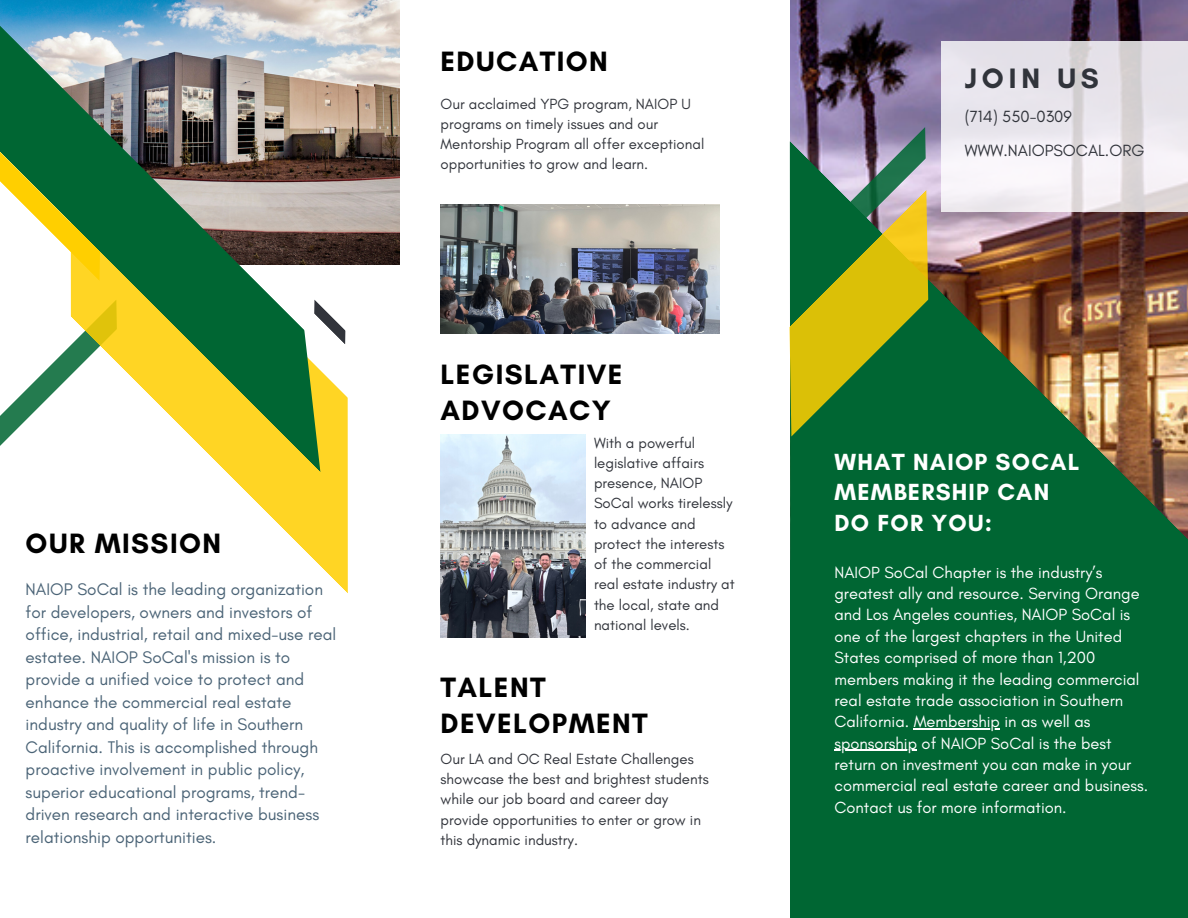
<style>
.page{position:relative;width:1188px;height:918px;background:#fff}
.page>*{position:absolute;margin:0;border:0;box-sizing:border-box;transform-origin:0 0}
.t1{font:700 28.65px "Glacial Indifference";letter-spacing:.175em;color:#31343b}
.t2{font:700 28.5px/36px "Glacial Indifference";letter-spacing:.05em;color:#000}
.t3{font:700 23.85px/30.6px "Glacial Indifference";letter-spacing:.05em;color:#fff}
.t4{font:17.1px/22.5px "Glacial Indifference";color:#4a6376}
.t5{font:16.5px/21.3px "Glacial Indifference";color:#fff}
.t6{font:16.5px "Glacial Indifference";color:#31343b}
.t7{font:15px/20.2px "Glacial Indifference";color:#31343b}
</style>
<div class="page">
<img style="left:320px;top:0;width:80px;height:62px">
<img style="left:791px;top:0;width:397px;height:141px">
<svg style="left:320px;top:62px;width:80px;height:203px;background:#958277"></svg>
<img style="left:790px;top:141px;width:398px;height:777px">
<svg style="left:789px;top:127px;width:139px;height:310px;background:#6f903d"></svg>
<svg style="left:226px;top:120px;width:122px;height:473px"></svg>
<img style="left:0;top:0;width:320px;height:472px">
<svg style="left:0;top:139px;width:100px;height:142px"></svg>
<svg style="left:314px;top:299px;width:31px;height:46px"></svg>
<svg style="left:941px;top:41px;width:247px;height:171px;fill:#e8e5ec"></svg>
<img style="left:441px;top:434px;width:145px;height:204px">
<img style="left:441px;top:204px;width:279px;height:129px">
<div style="left:791px;top:560px;width:397px;height:358px;background:#063"></div>
<hr style="left:914px;top:728px;width:86px;height:2px;background:#fff">
<hr style="left:834px;top:750px;width:83px;height:1px;background:#fff">
<p class="t2" style="left:26px;top:525px;width:197px">OUR MISSION</p>
<p class="t4" style="left:26px;top:578px;width:312px">NAIOP SoCal is the leading organization for developers, owners and investors of office, industrial, retail and mixed-use real estatee. NAIOP SoCal's mission is to provide a unified voice to protect and enhance the commercial real estate industry and quality of life in Southern California. This is accomplished through proactive involvement in public policy, superior educational programs, trend&shy;driven research and interactive business relationship opportunities.</p>
<p class="t2" style="left:441px;top:43px;width:169px">EDUCATION</p>
<p class="t7" style="left:441px;top:93px;width:265px">Our acclaimed YPG program, NAIOP U programs on timely issues and our Mentorship Program all offer exceptional opportunities to grow and learn.</p>
<p class="t2" style="left:441px;top:356px;width:183px">LEGISLATIVE<br>ADVOCACY</p>
<p class="t7" style="left:594px;top:432px;width:142px">With a powerful legislative affairs presence, NAIOP<br>SoCal works tirelessly to advance and protect the interests of the commercial real estate industry at the local, state and national levels.</p>
<p class="t2" style="left:441px;top:669px;width:209px">TALENT<br>DEVELOPMENT</p>
<p class="t7" style="left:441px;top:748px;width:270px">Our LA and OC Real Estate Challenges showcase the best and brightest students while our job board and career day provide opportunities to enter or grow in this dynamic industry.</p>
<p class="t1" style="left:965px;top:61px;width:136px">JOIN US</p>
<p class="t6" style="left:965px;top:107px;width:109px">(714) 550-0309</p>
<p class="t6" style="left:965px;top:140px;width:181px">WWW.NAIOPSOCAL.ORG</p>
<p class="t3" style="left:834px;top:446px;width:246px">WHAT NAIOP SOCAL<br>MEMBERSHIP CAN<br>DO FOR YOU:</p>
<p class="t5" style="left:834px;top:561px;width:315px">NAIOP SoCal Chapter is the industry’s greatest ally and resource. Serving Orange and Los Angeles counties, NAIOP SoCal is one of the largest chapters in the United States comprised of more than 1,200 members making it the leading commercial real estate trade association in Southern California. Membership in as well as sponsorship of NAIOP SoCal is the best return on investment you can make in your commercial real estate career and business.<br>Contact us for more information.</p>
</div>
